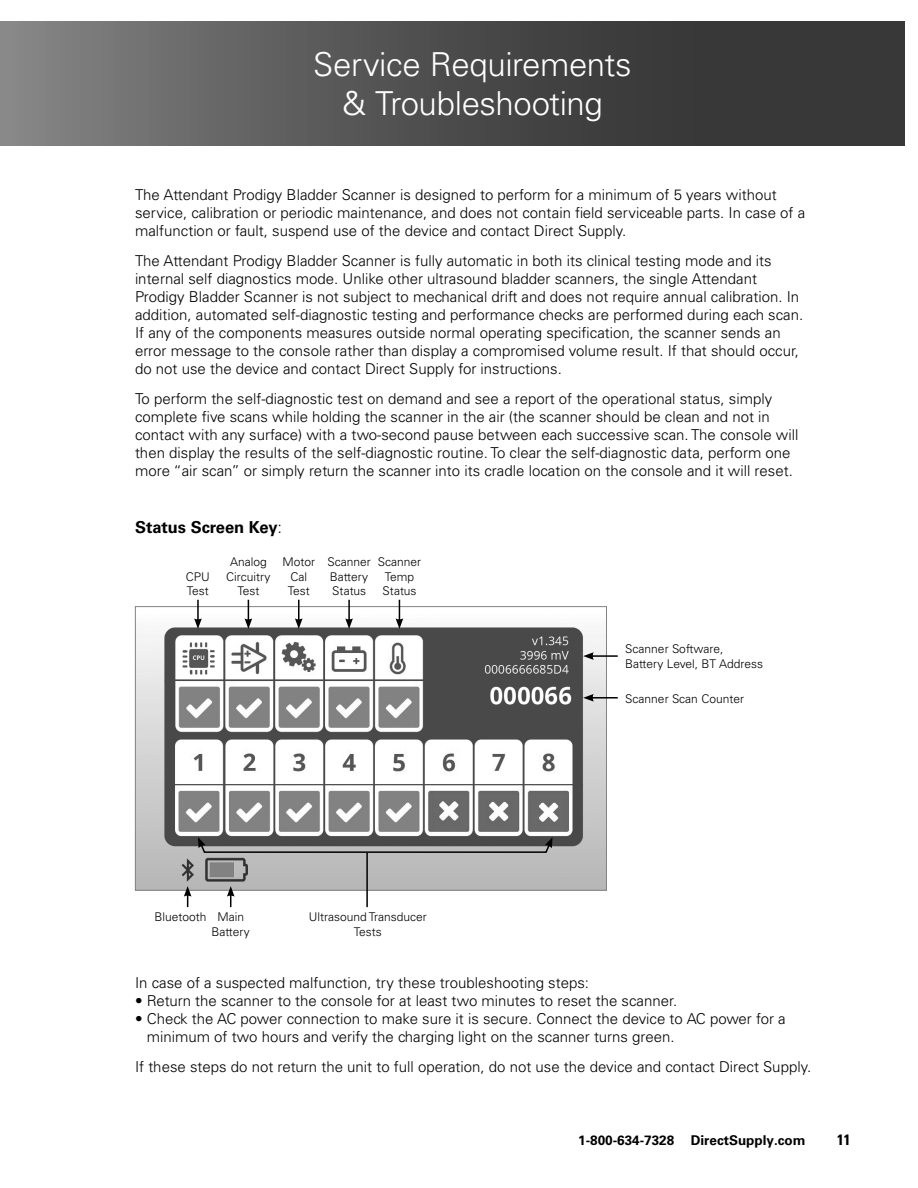
<style>
.page{position:relative;width:918px;height:1188px;background:#fff}
.page>*{position:absolute;margin:0;border:0;box-sizing:border-box;transform-origin:0 0}
.t1{font:300 33px/39.6px "Univers LT Std";letter-spacing:-.015em;color:#fff;text-align:center}
.t2{font:700 16.5px "Univers LT Std";color:#000}
.t3{font:300 15px/18px "Univers LT Std";color:#000}
.t4{font:700 condensed 15px "Univers LT Std";color:#000}
.t5{font:700 13.5px "Univers LT Std";color:#000}
.t6{font:300 12px/14.4px "Univers LT Std";color:#000}
.s1{font-weight:300}
</style>
<div class="page">
<div style="left:0;top:21px;width:904px;height:124px;background:linear-gradient(to right,#7d7d7d,#282828)"></div>
<img style="left:137px;top:618px;width:468px;height:271px">
<div style="left:135px;top:606px;width:472px;height:285px;border:1px solid #838383"></div>
<hr style="left:197px;top:600px;width:2px;height:21px;background:#000">
<svg style="left:194px;top:618px;width:8px;height:11px"></svg>
<svg style="left:245px;top:600px;width:7px;height:29px"></svg>
<svg style="left:295px;top:600px;width:8px;height:29px"></svg>
<hr style="left:348px;top:600px;width:2px;height:21px;background:#000">
<svg style="left:345px;top:618px;width:8px;height:11px"></svg>
<svg style="left:396px;top:600px;width:7px;height:29px"></svg>
<svg style="left:184px;top:886px;width:7px;height:21px"></svg>
<svg style="left:227px;top:886px;width:8px;height:21px"></svg>
<hr style="left:591px;top:655px;width:27px;height:2px;background:#000">
<svg style="left:583px;top:652px;width:11px;height:8px"></svg>
<hr style="left:591px;top:697px;width:27px;height:2px;background:#000">
<svg style="left:583px;top:694px;width:11px;height:8px"></svg>
<svg style="left:198px;top:837px;width:355px;height:17px;background:#6c6c6c"></svg>
<hr style="left:366px;top:853px;width:2px;height:54px;background:#000">
<h1 class="t1" style="left:313px;top:44px;width:320px">Service Requirements &amp; Troubleshooting</h1>
<p class="t3" style="left:135px;top:186px;width:672px">The Attendant Prodigy Bladder Scanner is designed to perform for a minimum of 5 years without service, calibration or periodic maintenance, and does not contain field serviceable parts. In case of a malfunction or fault, suspend use of the device and contact Direct Supply.</p>
<p class="t3" style="left:135px;top:252px;width:670px">The Attendant Prodigy Bladder Scanner is fully automatic in both its clinical testing mode and its internal self diagnostics mode. Unlike other ultrasound bladder scanners, the single Attendant Prodigy Bladder Scanner is not subject to mechanical drift and does not require annual calibration. In addition, automated self-diagnostic testing and performance checks are performed during each scan.<br>If any of the components measures outside normal operating specification, the scanner sends an error message to the console rather than display a compromised volume result. If that should occur, do not use the device and contact Direct Supply for instructions.</p>
<p class="t3" style="left:135px;top:390px;width:665px">To perform the self-diagnostic test on demand and see a report of the operational status, simply complete five scans while holding the scanner in the air (the scanner should be clean and not in contact with any surface) with a two-second pause between each successive scan. The console will then display the results of the self-diagnostic routine. To clear the self-diagnostic data, perform one more “air scan” or simply return the scanner into its cradle location on the console and it will reset.</p>
<p class="t2" style="left:135px;top:517px;width:149px">Status Screen Key<span class="s1">:</span></p>
<p class="t6" style="left:186px;top:569px;width:26px">CPU<br>Test</p>
<p class="t6" style="left:226px;top:555px;width:46px;text-align:center">Analog<br>Circuitry<br>Test</p>
<p class="t6" style="left:282px;top:555px;width:34px;text-align:center">Motor<br>Cal<br>Test</p>
<p class="t6" style="left:327px;top:555px;width:45px">Scanner<br>Battery<br>Status</p>
<p class="t6" style="left:378px;top:555px;width:45px;text-align:center">Scanner<br>Temp<br>Status</p>
<p class="t6" style="left:212px;top:910px;width:40px;text-indent:-57px">Bluetooth Main<br>Battery</p>
<p class="t6" style="left:309px;top:910px;width:119px;text-align:center">Ultrasound Transducer<br>Tests</p>
<p class="t6" style="left:625px;top:642px;width:139px">Scanner Software,<br>Battery Level, BT Address</p>
<p class="t6" style="left:625px;top:691px;width:120px">Scanner Scan Counter</p>
<p class="t3" style="left:135px;top:974px;width:456px">In case of a suspected malfunction, try these troubleshooting steps:</p>
<p class="t3" style="left:135px;top:992px;width:544px">• Return the scanner to the console for at least two minutes to reset the scanner.</p>
<p class="t3" style="left:147px;top:1010px;width:641px;text-indent:-12px">• Check the AC power connection to make sure it is secure. Connect the device to AC power for a minimum of two hours and verify the charging light on the scanner turns green.</p>
<p class="t3" style="left:135px;top:1058px;width:678px">If these steps do not return the unit to full operation, do not use the device and contact Direct Supply.</p>
<p class="t5" style="left:578px;top:1132px;width:229px">1-800-634-7328 DirectSupply.com</p>
<p class="t4" style="left:837px;top:1130px;width:15px">11</p>
</div>
